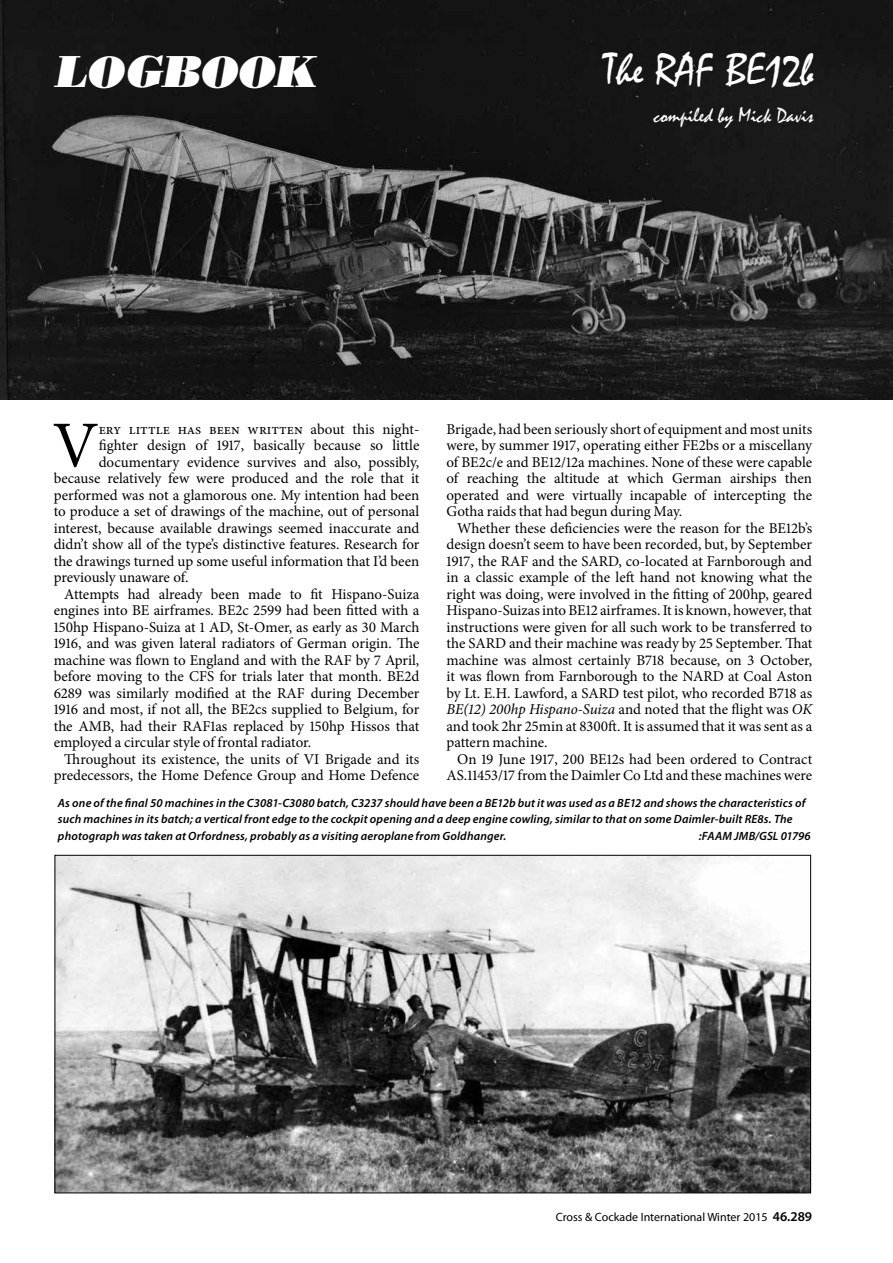
<style>
.page{position:relative;width:893px;height:1263px;background:#fff}
.page>*{position:absolute;margin:0;border:0;box-sizing:border-box;transform-origin:0 0}
.t1{font:65.7px "Minion Pro";color:#000}
.t2{font:45px "Mistral";color:#fff}
.t3{font:italic 45px "Bodnoff Plain";color:#fff}
.t4{font:21px "Mistral";color:#fff}
.t5{font:15px/16.5px "Minion Pro";color:#000;text-align:justify}
.t6{font:italic 600 12px/16.5px "Myriad Pro";letter-spacing:.01em;color:#000}
.t7{font:12px "Myriad Pro";color:#000}
.s1{font-style:italic}
.s2{font-weight:600;font-size:13.5px}
</style>
<div class="page">
<img style="left:1px;top:0;width:892px;height:400px">
<img style="left:57px;top:857px;width:752px;height:334px">
<h2 class="t3" style="left:54px;top:43px;width:273px">LOGBOOK</h2>
<h2 class="t2" style="left:604px;top:42px;width:211px">The RAF BE12b</h2>
<h3 class="t4" style="left:654px;top:103px;width:162px">compiled by Mick Davis</h3>
<h1 class="t1" style="left:52px;top:402px;width:48px">V</h1>
<p class="t5" style="left:99px;top:421px;width:322px">ery little has been written about this night-</p>
<p class="t5" style="left:446px;top:421px;width:367px">Brigade, had been seriously short of equipment and most units were, by summer 1917, operating either FE2bs or a miscellany of BE2c/e and BE12/12a machines. None of these were capable of reaching the altitude at which German airships then operated and were virtually incapable of intercepting the Gotha raids that had begun during May.</p>
<p class="t5" style="left:446px;top:520px;width:367px;text-indent:11px">Whether these deficiencies were the reason for the BE12b’s design doesn’t seem to have been recorded, but, by September 1917, the RAF and the SARD, co-located at Farnborough and in a classic example of the left hand not knowing what the right was doing, were involved in the fitting of 200hp, geared Hispano-Suizas into BE12 airframes. It is known, however, that instructions were given for all such work to be transferred to the SARD and their machine was ready by 25 September. That machine was almost certainly B718 because, on 3 October, it was flown from Farnborough to the NARD at Coal Aston by Lt. E.H. Lawford, a SARD test pilot, who recorded B718 as <span class="s1">BE(12) 200hp Hispano-Suiza</span> and noted that the flight was <span class="s1">OK </span>and took 2hr 25min at 8300ft. It is assumed that it was sent as a pattern machine.</p>
<p class="t5" style="left:446px;top:751px;width:367px;text-align:right">On 19 June 1917, 200 BE12s had been ordered to Contract<br>AS.11453/17 from the Daimler Co Ltd and these machines were</p>
<p class="t6" style="left:58px;top:794px;width:749px">As one of the final 50 machines in the C3081-C3080 batch, C3237 should have been a BE12b but it was used as a BE12 and shows the characteristics of such machines in its batch; a vertical front edge to the cockpit opening and a deep engine cowling, similar to that on some Daimler-built RE8s. The photograph was taken at Orfordness, probably as a visiting aeroplane from Goldhanger.</p>
<p class="t5" style="left:99px;top:437px;width:322px">fighter design of 1917, basically because so little</p>
<p class="t5" style="left:99px;top:454px;width:322px">documentary evidence survives and also, possibly,</p>
<p class="t5" style="left:54px;top:470px;width:367px">because relatively few were produced and the role that it</p>
<p class="t5" style="left:54px;top:487px;width:367px">performed was not a glamorous one. My intention had been</p>
<p class="t5" style="left:54px;top:503px;width:367px">to produce a set of drawings of the machine, out of personal</p>
<p class="t5" style="left:54px;top:520px;width:367px">interest, because available drawings seemed inaccurate and</p>
<p class="t5" style="left:54px;top:536px;width:367px">didn’t show all of the type’s distinctive features. Research for</p>
<p class="t5" style="left:54px;top:553px;width:367px">the drawings turned up some useful information that I’d been</p>
<p class="t5" style="left:54px;top:569px;width:136px">previously unaware of.</p>
<p class="t5" style="left:64px;top:586px;width:357px">Attempts had already been made to fit Hispano-Suiza</p>
<p class="t5" style="left:54px;top:602px;width:367px">engines into BE airframes. BE2c 2599 had been fitted with a</p>
<p class="t5" style="left:54px;top:619px;width:367px">150hp Hispano-Suiza at 1 AD, St-Omer, as early as 30 March</p>
<p class="t5" style="left:54px;top:635px;width:367px">1916, and was given lateral radiators of German origin. The</p>
<p class="t5" style="left:54px;top:652px;width:367px">machine was flown to England and with the RAF by 7 April,</p>
<p class="t5" style="left:54px;top:668px;width:367px">before moving to the CFS for trials later that month. BE2d</p>
<p class="t5" style="left:54px;top:685px;width:367px">6289 was similarly modified at the RAF during December</p>
<p class="t5" style="left:54px;top:701px;width:367px">1916 and most, if not all, the BE2cs supplied to Belgium, for</p>
<p class="t5" style="left:54px;top:718px;width:367px">the AMB, had their RAF1as replaced by 150hp Hissos that</p>
<p class="t5" style="left:54px;top:734px;width:259px">employed a circular style of frontal radiator.</p>
<p class="t5" style="left:64px;top:751px;width:357px">Throughout its existence, the units of VI Brigade and its</p>
<p class="t5" style="left:54px;top:767px;width:367px">predecessors, the Home Defence Group and Home Defence</p>
<p class="t6" style="left:699px;top:827px;width:113px">:FAAM JMB/GSL 01796</p>
<p class="t7" style="left:556px;top:1209px;width:258px">Cross &amp; Cockade International Winter 2015 <span class="s2">46.289</span></p>
</div>
